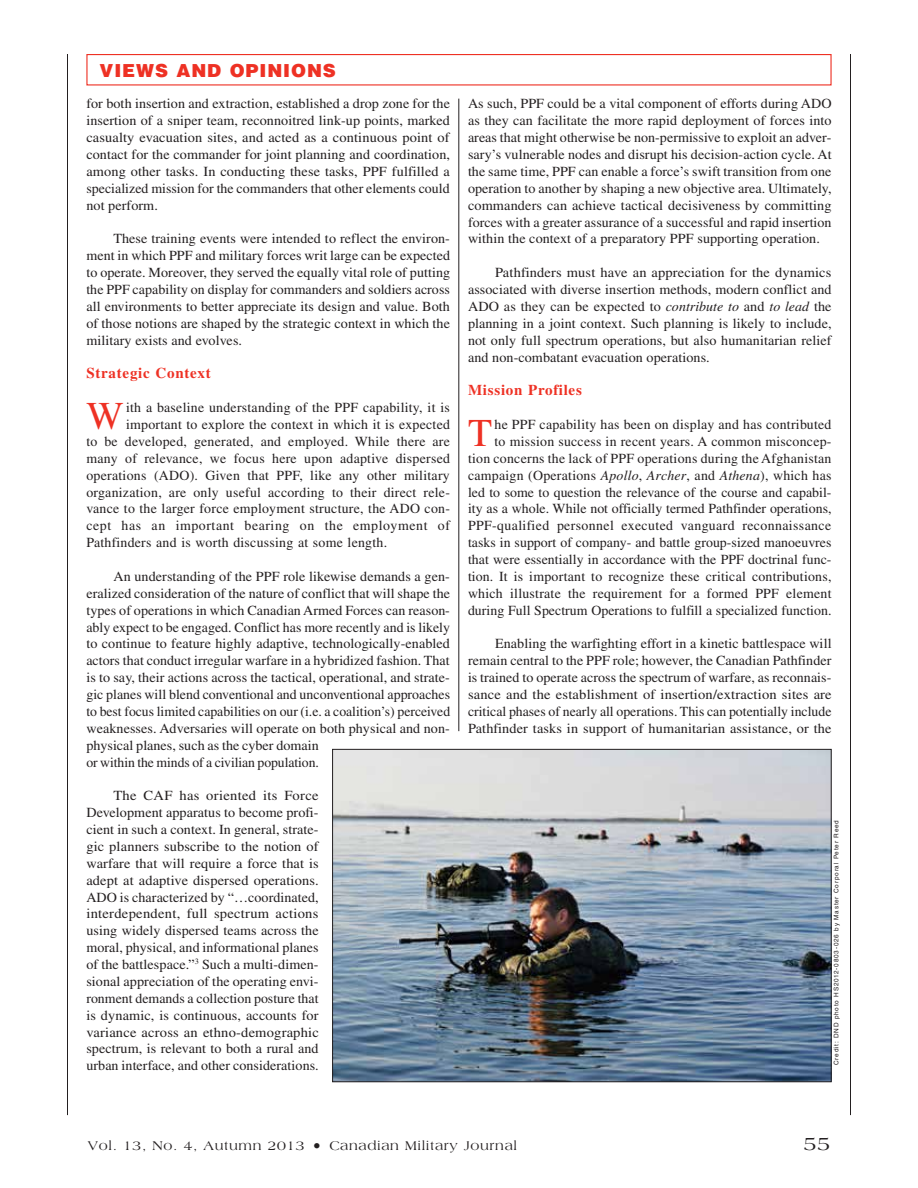
<style>
.page{position:relative;width:918px;height:1188px;background:#fff}
.page>*{position:absolute;margin:0;border:0;box-sizing:border-box;transform-origin:0 0}
.t1{font:39.3px "Times LT Std";color:#ee3124}
.t2{font:19.5px "Americana Std";color:#231f20}
.t3{font:900 18px "Helvetica LT Std";letter-spacing:.05em;color:#ee3124}
.t4{font:700 15px "Times LT Std";letter-spacing:.05em;color:#ee3124}
.t5{font:13.8px/16.8px "Times LT Std";letter-spacing:.005em;color:#231f20;text-align:justify}
.t6{font:13.8px/17px "Times LT Std";letter-spacing:.005em;color:#231f20;text-align:justify;scale:1.05 1}
.t7{font:13.8px/16.8px "Times LT Std";letter-spacing:.005em;color:#231f20;text-align:justify;scale:1.04 1}
.t8{font:13.8px "Times LT Std";letter-spacing:.04em;color:#231f20}
.t9{font:13.5px "Americana Std";letter-spacing:.05em;color:#231f20}
.t10{font:6.3px "Helvetica LT Std";letter-spacing:.125em;color:#231f20}
.s1{font-style:italic}
.s2{font-size:16.5px}
</style>
<div class="page">
<div style="left:86px;top:54px;width:746px;height:32px;border:1px solid #ee3124"></div>
<hr style="left:850px;top:54px;width:1px;height:1061px;background:#231f20">
<hr style="left:67px;top:54px;width:1px;height:1061px;background:#231f20">
<hr style="left:459px;top:99px;width:1px;height:632px;background:#231f20">
<img style="left:334px;top:751px;width:496px;height:329px">
<h3 class="t3" style="left:100px;top:59px;width:238px">VIEWS AND OPINIONS</h3>
<p class="t5" style="left:86px;top:95px;width:365px">for both insertion and extraction, established a drop zone for the insertion of a sniper team, reconnoitred link-up points, marked casualty evacuation sites, and acted as a continuous point of contact for the commander for joint planning and coordination, among other tasks. In conducting these tasks, PPF fulfilled a specialized mission for the commanders that other elements could not perform.</p>
<p class="t5" style="left:86px;top:230px;width:365px;text-indent:27px">These training events were intended to reflect the environ&shy;ment in which PPF and military forces writ large can be expected to operate. Moreover, they served the equally vital role of putting the PPF capability on display for commanders and soldiers across all environments to better appreciate its design and value. Both of those notions are shaped by the strategic context in which the military exists and evolves.</p>
<p class="t4" style="left:86px;top:364px;width:126px">Strategic Context</p>
<h1 class="t1" style="left:86px;top:394px;width:39px">W</h1>
<p class="t5" style="left:126px;top:399px;width:325px">ith a baseline understanding of the PPF capability, it is</p>
<p class="t5" style="left:126px;top:416px;width:325px">important to explore the context in which it is expected</p>
<p class="t5" style="left:86px;top:433px;width:365px">to be developed, generated, and employed. While there are</p>
<p class="t5" style="left:86px;top:450px;width:365px">many of relevance, we focus here upon adaptive dispersed</p>
<p class="t5" style="left:86px;top:467px;width:365px">operations (ADO). Given that PPF, like any other military</p>
<p class="t5" style="left:86px;top:483px;width:365px">organization, are only useful according to their direct rele-</p>
<p class="t5" style="left:86px;top:500px;width:365px">vance to the larger force employment structure, the ADO con-</p>
<p class="t8" style="left:86px;top:518px;width:365px">cept has an important bearing on the employment of</p>
<p class="t5" style="left:86px;top:534px;width:302px">Pathfinders and is worth discussing at some length.</p>
<p class="t5" style="left:86px;top:568px;width:365px;text-align:left;text-indent:27px">An understanding of the PPF role likewise demands a gen&shy;eralized consideration of the nature of conflict that will shape the types of operations in which Canadian Armed Forces can reason&shy;ably expect to be engaged. Conflict has more recently and is likely to continue to feature highly adaptive, technologically-enabled actors that conduct irregular warfare in a hybridized fashion. That is to say, their actions across the tactical, operational, and strate&shy;gic planes will blend conventional and unconventional approaches to best focus limited capabilities on our (i.e. a coalition’s) perceived weaknesses. Adversaries will operate on both physical and non&shy;physical planes, such as the cyber domain<br>or within the minds of a civilian population.</p>
<p class="t6" style="left:86px;top:787px;width:223px;text-indent:27px">The CAF has oriented its Force Development apparatus to become profi&shy;cient in such a context. In general, strate&shy;gic planners subscribe to the notion of warfare that will require a force that is adept at adaptive dispersed operations.<br>ADO is characterized by “…coordinated, interdependent, full spectrum actions using widely dispersed teams across the moral, physical, and informational planes of the battlespace.”<sup>3</sup> Such a multi-dimen&shy;sional appreciation of the operating envi&shy;ronment demands a collection posture that is dynamic, is continuous, accounts for variance across an ethno-demographic spectrum, is relevant to both a rural and urban interface, and other considerations.</p>
<p class="t5" style="left:468px;top:95px;width:365px">As such, PPF could be a vital component of efforts during ADO as they can facilitate the more rapid deployment of forces into areas that might otherwise be non-permissive to exploit an adver&shy;sary’s vulnerable nodes and disrupt his decision-action cycle. At the same time, PPF can enable a force’s swift transition from one operation to another by shaping a new objective area. Ultimately, commanders can achieve tactical decisiveness by committing forces with a greater assurance of a successful and rapid insertion within the context of a preparatory PPF supporting operation.</p>
<p class="t7" style="left:468px;top:264px;width:351px;text-indent:27px">Pathfinders must have an appreciation for the dynamics associated with diverse insertion methods, modern conflict and ADO as they can be expected to <span class="s1">contribute to</span> and <span class="s1">to lead</span> the planning in a joint context. Such planning is likely to include, not only full spectrum operations, but also humanitarian relief and non-combatant evacuation operations.</p>
<p class="t4" style="left:468px;top:381px;width:115px">Mission Profiles</p>
<h1 class="t1" style="left:468px;top:411px;width:26px">T</h1>
<p class="t5" style="left:468px;top:416px;width:365px;text-align:right">he PPF capability has been on display and has contributed<br>to mission success in recent years. A common misconcep-<br>tion concerns the lack of PPF operations during the Afghanistan campaign (Operations <span class="s1">Apollo</span>, <span class="s1">Archer</span>, and <span class="s1">Athena</span>), which has led to some to question the relevance of the course and capabil&shy;ity as a whole. While not officially termed Pathfinder operations, PPF-qualified personnel executed vanguard reconnaissance tasks in support of company- and battle group-sized manoeuvres that were essentially in accordance with the PPF doctrinal func&shy;tion. It is important to recognize these critical contributions, which illustrate the requirement for a formed PPF element during Full Spectrum Operations to fulfill a specialized function.</p>
<p class="t5" style="left:468px;top:635px;width:365px;text-indent:27px">Enabling the warfighting effort in a kinetic battlespace will remain central to the PPF role; however, the Canadian Pathfinder is trained to operate across the spectrum of warfare, as reconnais&shy;sance and the establishment of insertion/extraction sites are critical phases of nearly all operations. This can potentially include Pathfinder tasks in support of humanitarian assistance, or the</p>
<p class="t10" style="left:833px;top:1065px;width:246px;rotate:-90deg">Credit: DND photo HS2012-0803-026 by Master Corporal Peter Reed</p>
<p class="t9" style="left:88px;top:1138px;width:431px">Vol. 13, No. 4, Autumn 2013 <span class="s2">•</span> Canadian Military Journal</p>
<h2 class="t2" style="left:804px;top:1132px;width:28px">55</h2>
</div>
